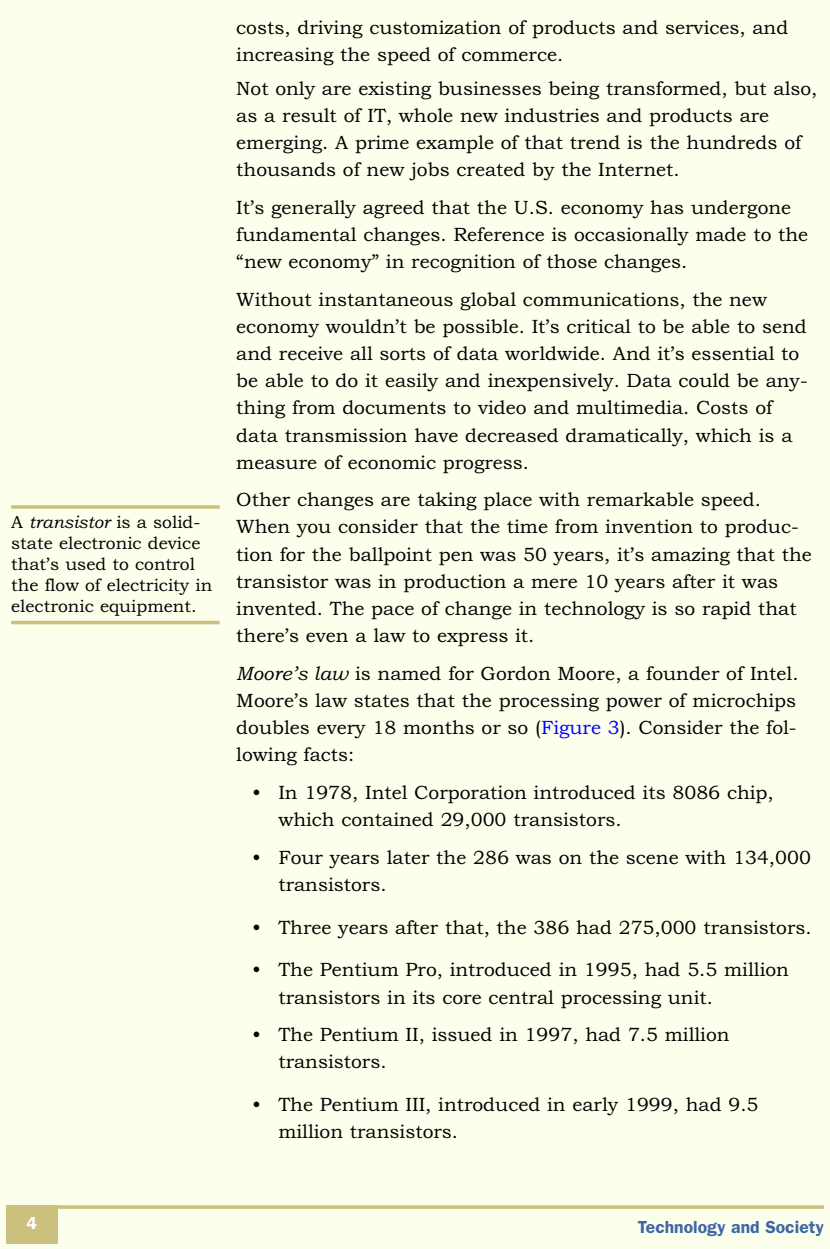
<style>
.page{position:relative;width:830px;height:1249px;background:#fff}
.page>*{position:absolute;margin:0;border:0;box-sizing:border-box;transform-origin:0 0}
.t1{font:19.25px/27.1px "Bookman Old Style";color:#000}
.t2{font:17.5px/21px "Bookman Old Style";color:#000}
.t3{font:600 17.5px "Franklin Gothic";color:#4066a6}
.t4{font:600 17.5px "Franklin Gothic";color:#fff}
.s1{font-style:italic}
.s2{color:#00f}
</style>
<div class="page">
<div style="left:0;top:0;width:829px;height:1248px;background:#fbffeb"></div>
<hr style="left:7px;top:1205px;width:816px;height:3px;background:#cbc07d">
<div style="left:6px;top:1205px;width:52px;height:38px;background:#cbc07d"></div>
<hr style="left:11px;top:505px;width:208px;height:3px;background:#cbc07d">
<svg style="left:11px;top:620px;width:208px;height:4px"></svg>
<p class="t2" style="left:11px;top:513px;width:202px">A <span class="s1">transistor</span> is a solid&shy;state electronic device that’s used to control the flow of electricity in electronic equipment.</p>
<p class="t1" style="left:236px;top:15px;width:553px">costs, driving customization of products and services, and increasing the speed of commerce.</p>
<p class="t1" style="left:236px;top:77px;width:582px">Not only are existing businesses being transformed, but also, as a result of IT, whole new industries and products are emerging. A prime example of that trend is the hundreds of thousands of new jobs created by the Internet.</p>
<p class="t1" style="left:236px;top:196px;width:573px">It’s generally agreed that the U.S. economy has undergone fundamental changes. Reference is occasionally made to the “new economy” in recognition of those changes.</p>
<p class="t1" style="left:236px;top:288px;width:572px">Without instantaneous global communications, the new economy wouldn’t be possible. It’s critical to be able to send and receive all sorts of data worldwide. And it’s essential to be able to do it easily and inexpensively. Data could be any&shy;thing from documents to video and multimedia. Costs of data transmission have decreased dramatically, which is a measure of economic progress.</p>
<p class="t1" style="left:236px;top:488px;width:577px">Other changes are taking place with remarkable speed.<br>When you consider that the time from invention to produc&shy;tion for the ballpoint pen was 50 years, it’s amazing that the transistor was in production a mere 10 years after it was invented. The pace of change in technology is so rapid that there’s even a law to express it.</p>
<p class="t1" style="left:236px;top:661px;width:563px"><span class="s1">Moore’s law</span> is named for Gordon Moore, a founder of Intel.<br>Moore’s law states that the processing power of microchips doubles every 18 months or so (<span class="s2">Figure 3</span>). Consider the fol&shy;lowing facts:</p>
<p class="t1" style="left:278px;top:780px;width:496px;text-indent:-26px">• In 1978, Intel Corporation introduced its 8086 chip, which contained 29,000 transistors.</p>
<p class="t1" style="left:278px;top:845px;width:534px;text-indent:-26px">• Four years later the 286 was on the scene with 134,000 transistors.</p>
<p class="t1" style="left:252px;top:915px;width:561px">• Three years after that, the 386 had 275,000 transistors.</p>
<p class="t1" style="left:278px;top:958px;width:512px;text-indent:-26px">• The Pentium Pro, introduced in 1995, had 5.5 million transistors in its core central processing unit.</p>
<p class="t1" style="left:278px;top:1023px;width:452px;text-indent:-26px">• The Pentium II, issued in 1997, had 7.5 million transistors.</p>
<p class="t1" style="left:278px;top:1093px;width:481px;text-indent:-26px">• The Pentium III, introduced in early 1999, had 9.5 million transistors.</p>
<p class="t4" style="left:27px;top:1217px;width:12px">4</p>
<p class="t3" style="left:637px;top:1220px;width:187px">Technology and Society</p>
</div>
